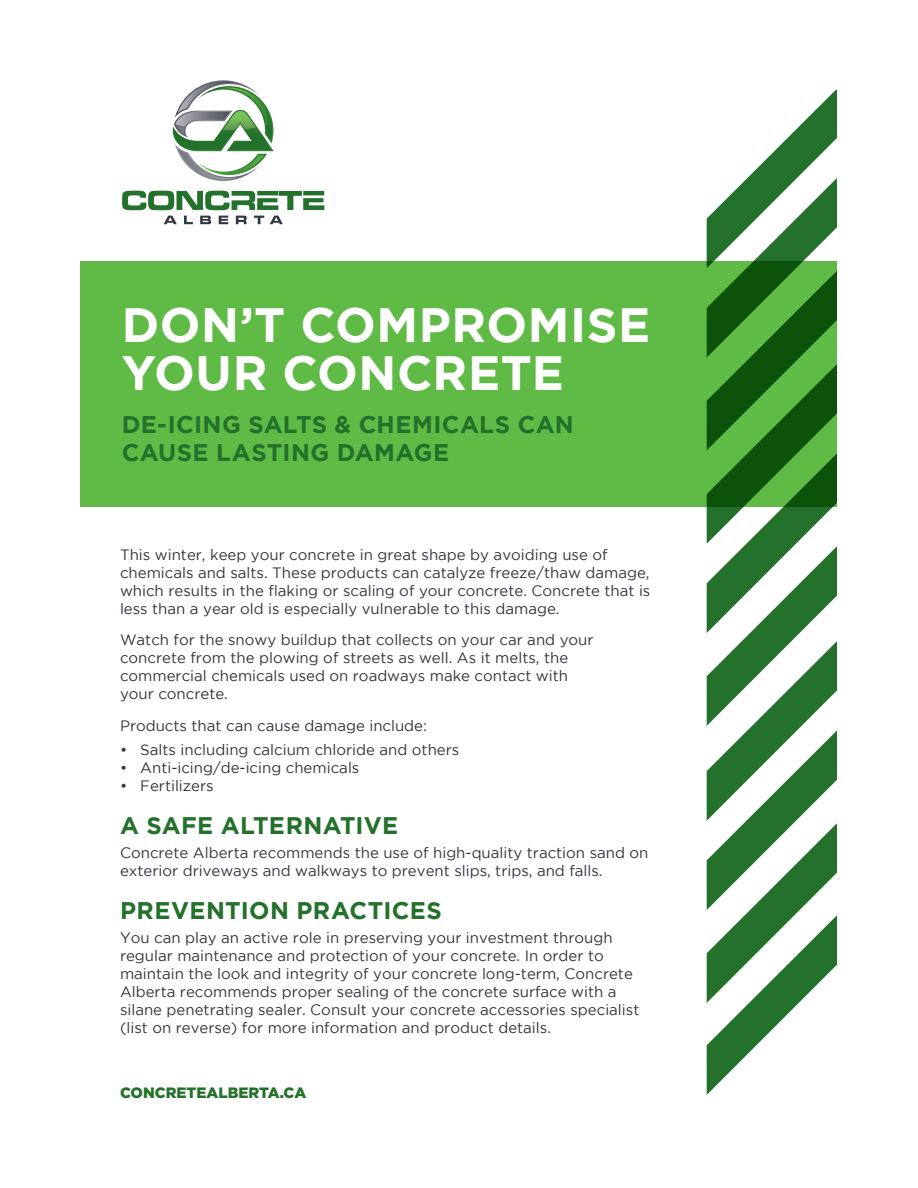
<style>
.page{position:relative;width:918px;height:1188px;background:#fff}
.page>*{position:absolute;margin:0;border:0;box-sizing:border-box;transform-origin:0 0}
.t1{font:700 48px "Gotham";letter-spacing:.01em;color:#fff}
.t2{font:700 24px "Gotham";letter-spacing:.015em;color:#23712a}
.t3{font:15px/18px "Gotham";color:#323640}
.t4{font:900 15px "Gotham";color:#23712a}
</style>
<div class="page">
<div style="left:81px;top:261px;width:756px;height:246px;background:#60bb46"></div>
<svg style="left:122px;top:191px;width:202px;height:19px"></svg>
<svg style="left:164px;top:216px;width:119px;height:8px"></svg>
<svg style="left:173px;top:80px;width:101px;height:101px"></svg>
<svg style="left:707px;top:90px;width:130px;height:1005px"></svg>
<p class="t1" style="left:122px;top:298px;width:530px">DON’T COMPROMISE</p>
<p class="t1" style="left:122px;top:346px;width:444px">YOUR CONCRETE</p>
<p class="t2" style="left:122px;top:410px;width:454px">DE-ICING SALTS &amp; CHEMICALS CAN</p>
<p class="t2" style="left:122px;top:439px;width:329px">CAUSE LASTING DAMAGE</p>
<p class="t3" style="left:120px;top:545px;width:532px">This winter, keep your concrete in great shape by avoiding use of chemicals and salts. These products can catalyze freeze/thaw damage, which results in the flaking or scaling of your concrete. Concrete that is less than a year old is especially vulnerable to this damage.</p>
<p class="t3" style="left:120px;top:631px;width:475px">Watch for the snowy buildup that collects on your car and your concrete from the plowing of streets as well. As it melts, the commercial chemicals used on roadways make contact with your concrete.</p>
<p class="t3" style="left:120px;top:716px;width:308px">Products that can cause damage include:</p>
<p class="t3" style="left:120px;top:741px;width:341px">• Salts including calcium chloride and others</p>
<p class="t3" style="left:120px;top:759px;width:241px">• Anti-icing/de-icing chemicals</p>
<p class="t3" style="left:120px;top:777px;width:95px">• Fertilizers</p>
<p class="t2" style="left:120px;top:811px;width:280px">A SAFE ALTERNATIVE</p>
<p class="t3" style="left:120px;top:844px;width:530px">Concrete Alberta recommends the use of high-quality traction sand on exterior driveways and walkways to prevent slips, trips, and falls.</p>
<p class="t2" style="left:120px;top:896px;width:323px">PREVENTION PRACTICES</p>
<p class="t3" style="left:120px;top:929px;width:521px">You can play an active role in preserving your investment through regular maintenance and protection of your concrete. In order to maintain the look and integrity of your concrete long-term, Concrete Alberta recommends proper sealing of the concrete surface with a silane penetrating sealer. Consult your concrete accessories specialist (list on reverse) for more information and product details.</p>
<p class="t4" style="left:120px;top:1084px;width:188px">CONCRETEALBERTA.CA</p>
</div>
